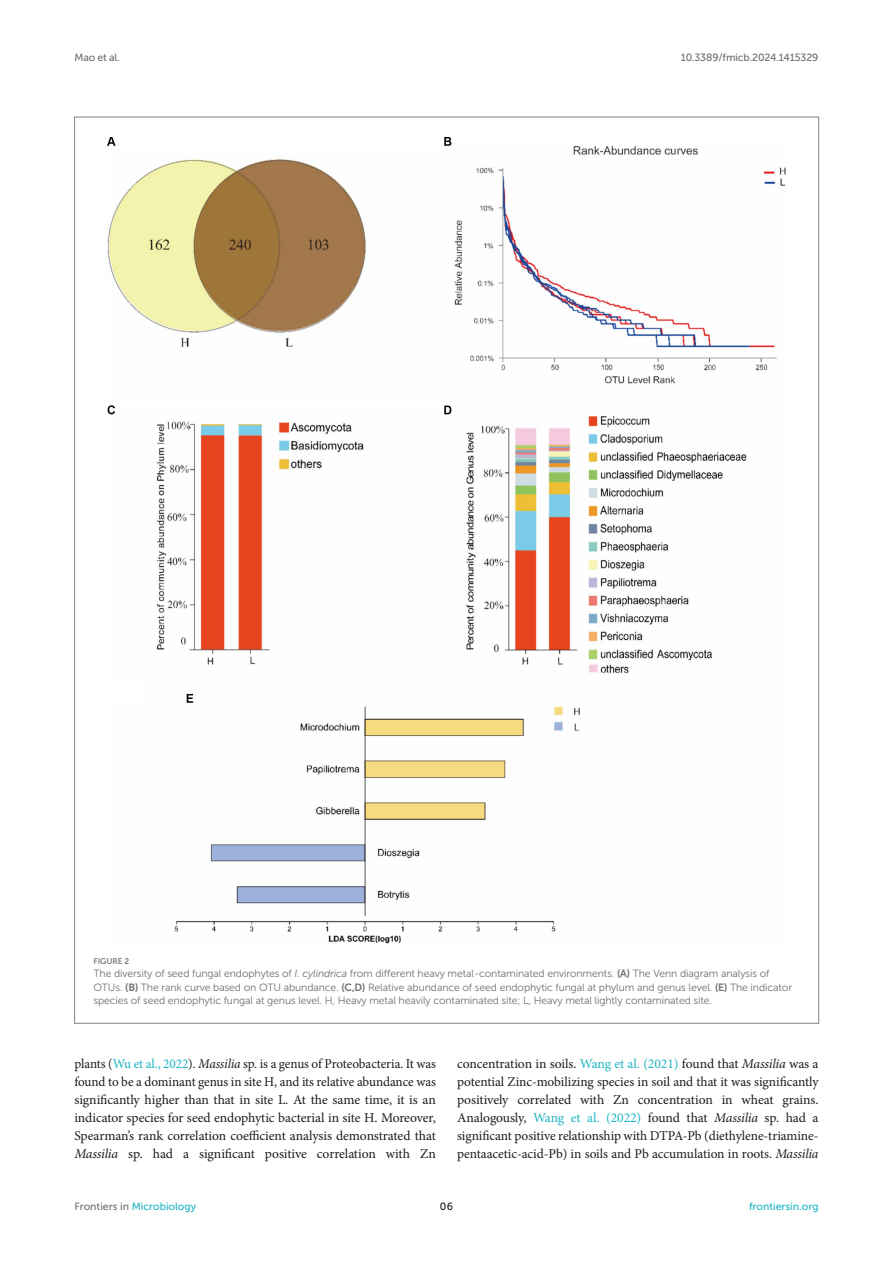
<style>
.page{position:relative;width:893px;height:1263px;background:#fff}
.page>*{position:absolute;margin:0;border:0;box-sizing:border-box;transform-origin:0 0}
.TEXT_FLUSH{font:13.5px/18px "Minion Pro";letter-spacing:-.005em;color:#1b1c1b;text-align:justify}
.FIG_LEG{font:10.5px/13.5px "Museo Sans 300";letter-spacing:-.01em;color:#706f70}
.t1{font:10.5px "Museo Sans 500";color:#1db5c3}
.t2{font:10.5px "Museo Sans 500";letter-spacing:-.015em;color:#706f70}
.t3{font:10.5px "Museo Sans 500";color:#1b1c1b}
.FIG_HD{font:8.25px "Museo Sans 700";letter-spacing:-.01em;color:#7e7f7f}
.s1{font-style:italic}
.s2{font-family:"Museo Sans 700"}
.s3{color:#1db5c3}
.s4{color:#706f70}
</style>
<div class="page">
<img style="left:107px;top:137px;width:679px;height:807px">
<p class="t2" style="left:74px;top:51px;width:47px">Mao et al.</p>
<p class="t2" style="left:681px;top:51px;width:139px">10.3389/fmicb.2024.1415329</p>
<p class="FIG_HD" style="left:94px;top:956px;width:37px">FIGURE 2</p>
<p class="FIG_LEG" style="left:94px;top:967px;width:700px">The diversity of seed fungal endophytes of <span class="s1">I. cylindrica</span> from different heavy metal-contaminated environments. <span class="s2">(A)</span> The Venn diagram analysis of<br>OTUs. <span class="s2">(B)</span> The rank curve based on OTU abundance. <span class="s2">(C,D)</span> Relative abundance of seed endophytic fungal at phylum and genus level. <span class="s2">(E)</span> The indicator species of seed endophytic fungal at genus level. H, Heavy metal heavily contaminated site; L, Heavy metal lightly contaminated site.</p>
<p class="TEXT_FLUSH" style="left:74px;top:1055px;width:363px">plants (<span class="s3">Wu et al., 2022</span>). <span class="s1">Massilia</span> sp. is a genus of Proteobacteria. It was found to be a dominant genus in site H, and its relative abundance was significantly higher than that in site L. At the same time, it is an indicator species for seed endophytic bacterial in site H. Moreover, Spearman’s rank correlation coefficient analysis demonstrated that <span class="s1">Massilia</span> sp. had a significant positive correlation with Zn</p>
<p class="TEXT_FLUSH" style="left:457px;top:1055px;width:363px">concentration in soils. <span class="s3">Wang et al. (2021)</span> found that <span class="s1">Massilia</span> was a potential Zinc-mobilizing species in soil and that it was significantly positively correlated with Zn concentration in wheat grains.<br>Analogously, <span class="s3">Wang et al. (2022)</span> found that <span class="s1">Massilia</span> sp. had a significant positive relationship with DTPA-Pb (diethylene-triamine&shy;pentaacetic-acid-Pb) in soils and Pb accumulation in roots. <span class="s1">Massilia</span></p>
<p class="t1" style="left:74px;top:1200px;width:123px"><span class="s4">Frontiers in</span> Microbiology</p>
<p class="t3" style="left:440px;top:1200px;width:15px">06</p>
<p class="t1" style="left:749px;top:1200px;width:71px">frontiersin.org</p>
</div>
